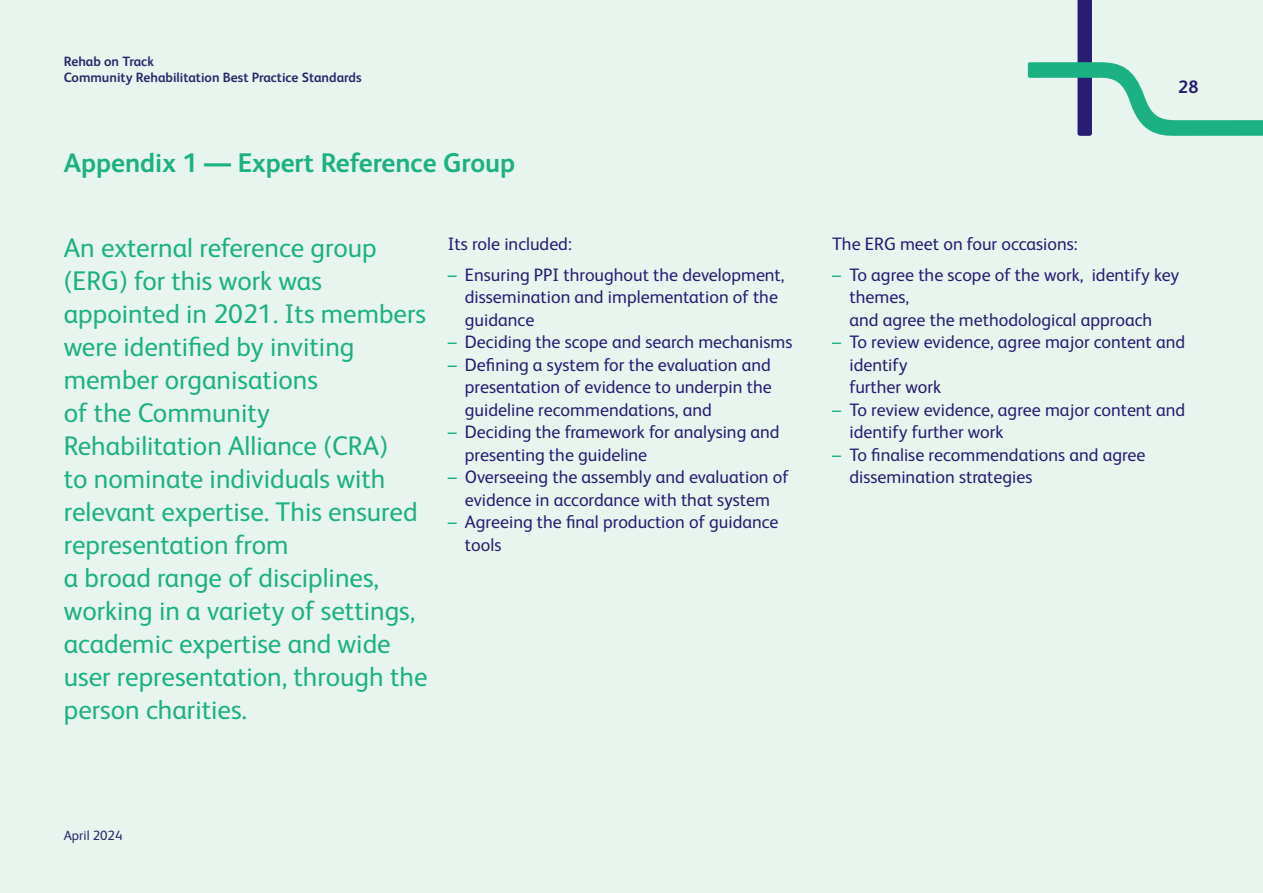
<style>
.page{position:relative;width:1263px;height:893px;background:#e8f4ee}
.page>*{position:absolute;margin:0;border:0;box-sizing:border-box;transform-origin:0 0}
.t1{font:27px/33px "FS Albert";color:#1bb183}
.t2{font:700 27px "FS Albert";color:#1bb183}
.t3{font:18px/22.5px "FS Albert";color:#281d72}
.t4{font:700 18px "FS Albert";color:#281d72}
.t5{font:700 13.5px/16.5px "FS Albert";color:#2b2869}
.t6{font:13.5px "FS Albert";color:#2b2869}
.s1{color:#1bb183}
</style>
<div class="page">
<svg style="left:1028px;top:0;width:235px;height:136px"></svg>
<p class="t5" style="left:64px;top:52px;width:299px">Rehab on Track<br>Community Rehabilitation Best Practice Standards</p>
<h1 class="t2" style="left:64px;top:144px;width:453px">Appendix 1 — Expert Reference Group</h1>
<p class="t1" style="left:64px;top:230px;width:365px">An external reference group (ERG) for this work was appointed in 2021. Its members were identified by inviting member organisations<br>of the Community<br>Rehabilitation Alliance (CRA)<br>to nominate individuals with relevant expertise. This ensured representation from<br>a broad range of disciplines, working in a variety of settings, academic expertise and wide user representation, through the person charities.</p>
<p class="t3" style="left:448px;top:232px;width:125px">Its role included:</p>
<p class="t3" style="left:465px;top:263px;width:321px;text-indent:-17px"><span class="s1">–</span> Ensuring PPI throughout the development, dissemination and implementation of the guidance</p>
<p class="t3" style="left:448px;top:330px;width:346px"><span class="s1">–</span> Deciding the scope and search mechanisms</p>
<p class="t3" style="left:465px;top:353px;width:308px;text-align:justify;text-indent:-17px"><span class="s1">–</span> Defining a system for the evaluation and presentation of evidence to underpin the guideline recommendations, and</p>
<p class="t3" style="left:465px;top:420px;width:316px;text-indent:-17px"><span class="s1">–</span> Deciding the framework for analysing and presenting the guideline</p>
<p class="t3" style="left:448px;top:465px;width:342px;text-align:center"><span class="s1">–</span> Overseeing the assembly and evaluation of evidence in accordance with that system</p>
<p class="t3" style="left:465px;top:510px;width:315px;text-indent:-17px"><span class="s1">–</span> Agreeing the final production of guidance tools</p>
<p class="t4" style="left:1178px;top:75px;width:22px">28</p>
<p class="t3" style="left:832px;top:232px;width:247px">The ERG meet on four occasions:</p>
<p class="t3" style="left:849px;top:263px;width:331px;text-indent:-17px"><span class="s1">–</span> To agree the scope of the work, identify key themes,<br>and agree the methodological approach</p>
<p class="t3" style="left:849px;top:330px;width:337px;text-indent:-17px"><span class="s1">–</span> To review evidence, agree major content and identify<br>further work</p>
<p class="t3" style="left:849px;top:398px;width:337px;text-indent:-17px"><span class="s1">–</span> To review evidence, agree major content and identify further work</p>
<p class="t3" style="left:849px;top:443px;width:298px;text-indent:-17px"><span class="s1">–</span> To finalise recommendations and agree dissemination strategies</p>
<p class="t6" style="left:64px;top:826px;width:60px">April 2024</p>
</div>
